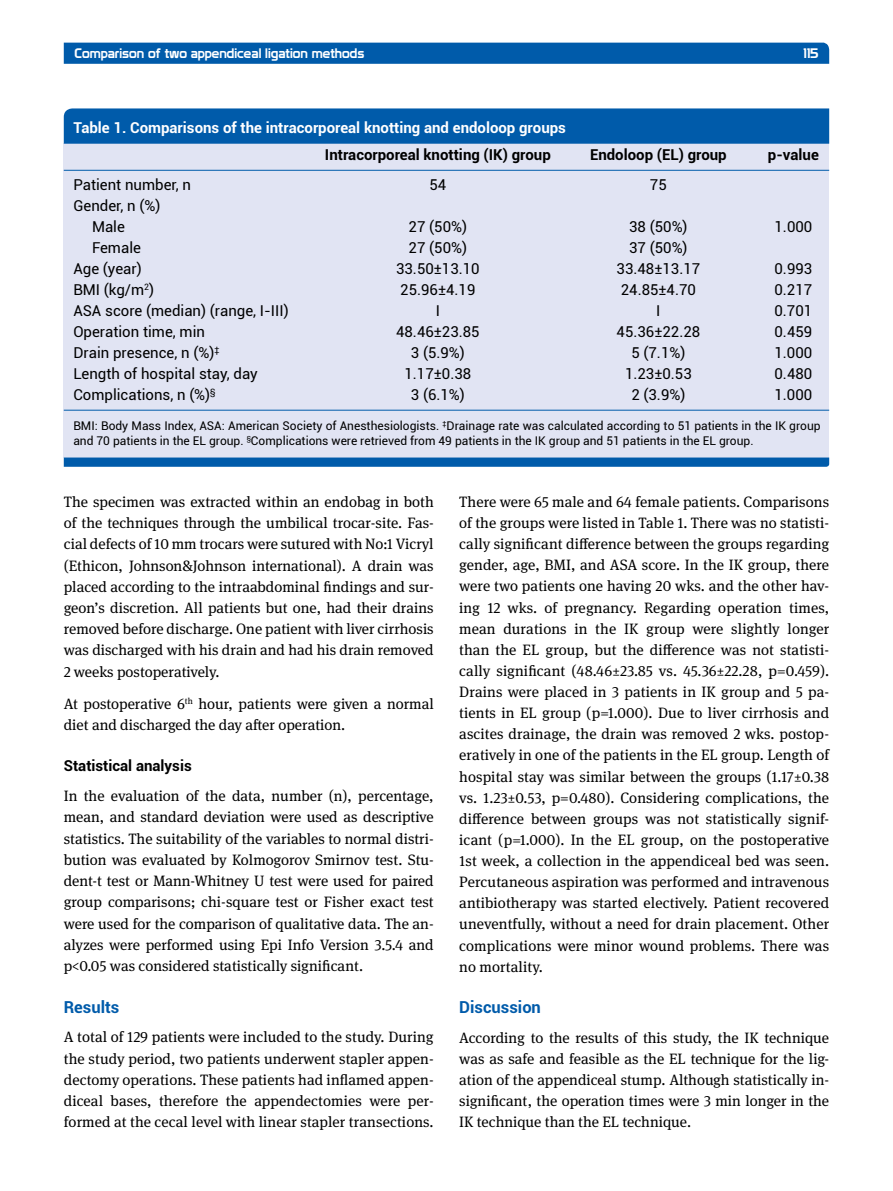
<style>
.page{position:relative;width:893px;height:1191px;background:#fff}
.page>*{position:absolute;margin:0;border:0;box-sizing:border-box;transform-origin:0 0}
.t1{font:700 16.5px "Roboto";color:#005baa}
.t2{font:15px/21.1px "DG Meta Serif Science";color:#000;text-align:justify}
.t3{font:15px/21px "Roboto";color:#000}
.t4{font:700 15px "Roboto";color:#000}
.t5{font:700 15px "Roboto";color:#fff}
.t6{font:13.5px "Prototype";color:#fff}
.t7{font:12px/15px "Roboto";color:#000}
</style>
<div class="page">
<div style="left:64px;top:43px;width:765px;height:21px;background:#005baa"></div>
<div style="left:64px;top:143px;width:765px;height:314px;background:#e1e4f3"></div>
<div style="left:64px;top:108px;width:765px;height:36px;background:#005baa"></div>
<svg style="left:64px;top:457px;width:765px;height:10px;background:#1165af"></svg>
<hr style="left:64px;top:170px;width:765px;height:1px;background:#005baa">
<hr style="left:64px;top:410px;width:765px;height:1px;background:#005baa">
<p class="t6" style="left:74px;top:45px;width:291px">Comparison of two appendiceal ligation methods</p>
<p class="t6" style="left:804px;top:45px;width:16px">115</p>
<p class="t5" style="left:73px;top:117px;width:494px">Table 1. Comparisons of the intracorporeal knotting and endoloop groups</p>
<p class="t4" style="left:325px;top:144px;width:227px">Intracorporeal knotting (IK) group</p>
<p class="t4" style="left:590px;top:144px;width:138px">Endoloop (EL) group</p>
<p class="t4" style="left:768px;top:144px;width:52px">p-value</p>
<p class="t3" style="left:73px;top:173px;width:119px">Patient number, n</p>
<p class="t3" style="left:429px;top:173px;width:18px">54</p>
<p class="t3" style="left:650px;top:173px;width:18px">75</p>
<p class="t3" style="left:92px;top:194px;width:70px;text-indent:-19px">Gender, n (%)<br>Male</p>
<p class="t3" style="left:409px;top:215px;width:60px">27 (50%)</p>
<p class="t3" style="left:629px;top:215px;width:60px">38 (50%)</p>
<p class="t3" style="left:774px;top:215px;width:39px">1.000</p>
<p class="t3" style="left:92px;top:236px;width:50px">Female</p>
<p class="t3" style="left:409px;top:236px;width:60px">27 (50%)</p>
<p class="t3" style="left:629px;top:236px;width:60px">37 (50%)</p>
<p class="t3" style="left:73px;top:257px;width:70px">Age (year)</p>
<p class="t3" style="left:396px;top:257px;width:85px">33.50±13.10</p>
<p class="t3" style="left:617px;top:257px;width:85px">33.48±13.17</p>
<p class="t3" style="left:774px;top:257px;width:39px">0.993</p>
<p class="t3" style="left:73px;top:278px;width:82px">BMI (kg/m<sup>2</sup>)</p>
<p class="t3" style="left:400px;top:278px;width:77px">25.96±4.19</p>
<p class="t3" style="left:621px;top:278px;width:77px">24.85±4.70</p>
<p class="t3" style="left:774px;top:278px;width:39px">0.217</p>
<p class="t3" style="left:73px;top:299px;width:217px">ASA score (median) (range, I-III)</p>
<p class="t3" style="left:436px;top:299px;width:6px">I</p>
<p class="t3" style="left:656px;top:299px;width:6px">I</p>
<p class="t3" style="left:774px;top:299px;width:39px">0.701</p>
<p class="t3" style="left:73px;top:320px;width:133px">Operation time, min</p>
<p class="t3" style="left:396px;top:320px;width:85px">48.46±23.85</p>
<p class="t3" style="left:617px;top:320px;width:85px">45.36±22.28</p>
<p class="t3" style="left:774px;top:320px;width:39px">0.459</p>
<p class="t3" style="left:73px;top:341px;width:147px">Drain presence, n (%)<sup>‡</sup></p>
<p class="t3" style="left:411px;top:341px;width:56px">3 (5.9%)</p>
<p class="t3" style="left:631px;top:341px;width:56px">5 (7.1%)</p>
<p class="t3" style="left:774px;top:341px;width:39px">1.000</p>
<p class="t3" style="left:73px;top:362px;width:186px">Length of hospital stay, day</p>
<p class="t3" style="left:404px;top:362px;width:68px">1.17±0.38</p>
<p class="t3" style="left:625px;top:362px;width:68px">1.23±0.53</p>
<p class="t3" style="left:774px;top:362px;width:39px">0.480</p>
<p class="t3" style="left:73px;top:383px;width:144px">Complications, n (%)<sup>§</sup></p>
<p class="t3" style="left:411px;top:383px;width:56px">3 (6.1%)</p>
<p class="t3" style="left:631px;top:383px;width:56px">2 (3.9%)</p>
<p class="t3" style="left:774px;top:383px;width:39px">1.000</p>
<p class="t7" style="left:73px;top:417px;width:749px">BMI: Body Mass Index, ASA: American Society of Anesthesiologists. <sup>‡</sup>Drainage rate was calculated according to 51 patients in the IK group and 70 patients in the EL group. <sup>§</sup>Complications were retrieved from 49 patients in the IK group and 51 patients in the EL group.</p>
<p class="t2" style="left:64px;top:491px;width:371px">The specimen was extracted within an endobag in both of the techniques through the umbilical trocar-site. Fas&shy;cial defects of 10 mm trocars were sutured with No:1 Vicryl (Ethicon, Johnson&amp;Johnson international). A drain was placed according to the intraabdominal findings and sur&shy;geon’s discretion. All patients but one, had their drains removed before discharge. One patient with liver cirrhosis was discharged with his drain and had his drain removed 2 weeks postoperatively.</p>
<p class="t2" style="left:64px;top:692px;width:371px">At postoperative 6<sup>th</sup> hour, patients were given a normal diet and discharged the day after operation.</p>
<p class="t4" style="left:64px;top:755px;width:129px">Statistical analysis</p>
<p class="t2" style="left:64px;top:785px;width:371px">In the evaluation of the data, number (n), percentage, mean, and standard deviation were used as descriptive statistics. The suitability of the variables to normal distri&shy;bution was evaluated by Kolmogorov Smirnov test. Stu&shy;dent-t test or Mann-Whitney U test were used for paired group comparisons; chi-square test or Fisher exact test were used for the comparison of qualitative data. The an&shy;alyzes were performed using Epi Info Version 3.5.4 and p&lt;0.05 was considered statistically significant.</p>
<p class="t1" style="left:64px;top:995px;width:57px">Results</p>
<p class="t2" style="left:64px;top:1026px;width:371px">A total of 129 patients were included to the study. During the study period, two patients underwent stapler appen&shy;dectomy operations. These patients had inflamed appen&shy;diceal bases, therefore the appendectomies were per&shy;formed at the cecal level with linear stapler transections.</p>
<p class="t2" style="left:459px;top:491px;width:371px">There were 65 male and 64 female patients. Comparisons of the groups were listed in Table 1. There was no statisti&shy;cally significant difference between the groups regarding gender, age, BMI, and ASA score. In the IK group, there were two patients one having 20 wks. and the other hav&shy;ing 12 wks. of pregnancy. Regarding operation times, mean durations in the IK group were slightly longer than the EL group, but the difference was not statisti&shy;cally significant (48.46±23.85 vs. 45.36±22.28, p=0.459).<br>Drains were placed in 3 patients in IK group and 5 pa&shy;tients in EL group (p=1.000). Due to liver cirrhosis and ascites drainage, the drain was removed 2 wks. postop&shy;eratively in one of the patients in the EL group. Length of hospital stay was similar between the groups (1.17±0.38 vs. 1.23±0.53, p=0.480). Considering complications, the difference between groups was not statistically signif&shy;icant (p=1.000). In the EL group, on the postoperative 1st week, a collection in the appendiceal bed was seen.<br>Percutaneous aspiration was performed and intravenous antibiotherapy was started electively. Patient recovered uneventfully, without a need for drain placement. Other complications were minor wound problems. There was no mortality.</p>
<p class="t1" style="left:459px;top:995px;width:83px">Discussion</p>
<p class="t2" style="left:459px;top:1026px;width:371px">According to the results of this study, the IK technique was as safe and feasible as the EL technique for the lig&shy;ation of the appendiceal stump. Although statistically in&shy;significant, the operation times were 3 min longer in the IK technique than the EL technique.</p>
</div>
